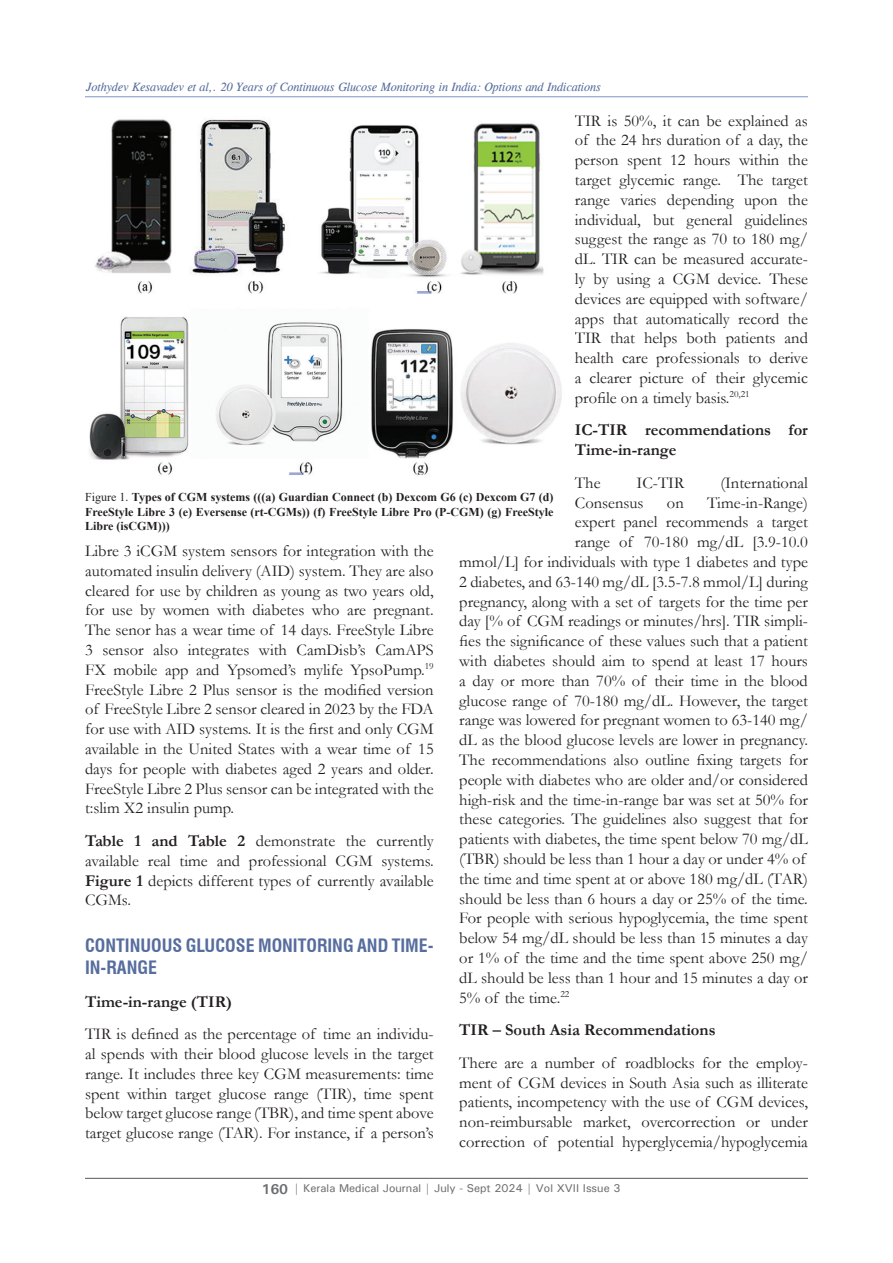
<style>
.page{position:relative;width:893px;height:1263px;background:#fff}
.page>*{position:absolute;margin:0;border:0;box-sizing:border-box;transform-origin:0 0}
.Head_1{font:700 condensed 18px/21.6px "Swiss 721 BT";color:#566d9e}
.Para_1{font:16.5px/19.8px "Garamond";color:#231f20;text-align:justify}
.Para_1-2{font:700 16.5px/19.8px "Garamond";color:#231f20}
.Para_1-3{font:700 12px/14.4px "Times New Roman";color:#231f20;text-align:justify}
.t1{font:italic 12px "CG Times";color:#566d9e}
.t2{font:500 11.25px "Univers";color:#6c6d70}
.s1{font-weight:400}
.s2{font-weight:700}
.s3{font-weight:700;font-size:14.25px}
</style>
<div class="page">
<hr style="left:85px;top:1178px;width:723px;height:1px;background:#57585a">
<hr style="left:85px;top:96px;width:723px;height:1px;background:#8b9ed0">
<img style="left:89px;top:119px;width:473px;height:357px">
<p class="t1" style="left:86px;top:80px;width:516px">Jothydev Kesavadev et al,. 20 Years of Continuous Glucose Monitoring in India: Options and Indications</p>
<p class="Para_1" style="left:575px;top:110px;width:235px">TIR is 50%, it can be explained as of the 24 hrs duration of a day, the person spent 12 hours within the target glycemic range. The target range varies depending upon the individual, but general guidelines suggest the range as 70 to 180 mg/ dL. TIR can be measured accurate&shy;ly by using a CGM device. These devices are equipped with software/ apps that automatically record the TIR that helps both patients and health care professionals to derive a clearer picture of their glycemic profile on a timely basis.<sup>20,21</sup></p>
<p class="Para_1-2" style="left:575px;top:420px;width:235px">IC-TIR recommendations for<br>Time-in-range</p>
<p class="Para_1" style="left:575px;top:472px;width:27px">The</p>
<p class="Para_1" style="left:636px;top:472px;width:49px">IC-TIR</p>
<p class="Para_1" style="left:720px;top:472px;width:89px">(International</p>
<p class="Para_1" style="left:575px;top:492px;width:70px">Consensus</p>
<p class="Para_1" style="left:667px;top:492px;width:18px">on</p>
<p class="Para_1" style="left:707px;top:492px;width:102px">Time-in-Range)</p>
<p class="Para_1" style="left:575px;top:512px;width:235px">expert panel recommends a target</p>
<p class="Para_1" style="left:575px;top:532px;width:235px">range of 70-180 mg/dL [3.9-10.0</p>
<p class="Para_1" style="left:459px;top:551px;width:350px">mmol/L] for individuals with type 1 diabetes and type</p>
<p class="Para_1" style="left:459px;top:571px;width:350px">2 diabetes, and 63-140 mg/dL [3.5-7.8 mmol/L] during</p>
<p class="Para_1" style="left:459px;top:591px;width:350px">pregnancy, along with a set of targets for the time per</p>
<p class="Para_1" style="left:459px;top:611px;width:350px">day [% of CGM readings or minutes/hrs]. TIR simpli-</p>
<p class="Para_1" style="left:459px;top:631px;width:350px">fies the significance of these values such that a patient</p>
<p class="Para_1" style="left:459px;top:650px;width:350px">with diabetes should aim to spend at least 17 hours</p>
<p class="Para_1" style="left:459px;top:670px;width:350px">a day or more than 70% of their time in the blood</p>
<p class="Para_1" style="left:459px;top:690px;width:350px">glucose range of 70-180 mg/dL. However, the target</p>
<p class="Para_1" style="left:459px;top:710px;width:350px">range was lowered for pregnant women to 63-140 mg/</p>
<p class="Para_1" style="left:459px;top:730px;width:350px">dL as the blood glucose levels are lower in pregnancy.</p>
<p class="Para_1" style="left:459px;top:749px;width:350px">The recommendations also outline fixing targets for</p>
<p class="Para_1" style="left:459px;top:769px;width:350px">people with diabetes who are older and/or considered</p>
<p class="Para_1" style="left:459px;top:789px;width:350px">high-risk and the time-in-range bar was set at 50% for</p>
<p class="Para_1" style="left:459px;top:809px;width:350px">these categories. The guidelines also suggest that for</p>
<p class="Para_1" style="left:459px;top:829px;width:350px">patients with diabetes, the time spent below 70 mg/dL</p>
<p class="Para_1" style="left:459px;top:848px;width:348px">(TBR) should be less than 1 hour a day or under 4% of</p>
<p class="Para_1" style="left:459px;top:868px;width:350px">the time and time spent at or above 180 mg/dL (TAR)</p>
<p class="Para_1" style="left:459px;top:888px;width:350px">should be less than 6 hours a day or 25% of the time.</p>
<p class="Para_1" style="left:459px;top:908px;width:350px">For people with serious hypoglycemia, the time spent</p>
<p class="Para_1" style="left:459px;top:928px;width:350px">below 54 mg/dL should be less than 15 minutes a day</p>
<p class="Para_1" style="left:459px;top:947px;width:350px">or 1% of the time and the time spent above 250 mg/</p>
<p class="Para_1" style="left:459px;top:967px;width:350px">dL should be less than 1 hour and 15 minutes a day or</p>
<p class="Para_1" style="left:459px;top:987px;width:112px">5% of the time.<sup>22</sup></p>
<p class="Para_1-2" style="left:459px;top:1020px;width:258px">TIR – South Asia Recommendations</p>
<p class="Para_1" style="left:459px;top:1052px;width:350px">There are a number of roadblocks for the employ&shy;ment of CGM devices in South Asia such as illiterate patients, incompetency with the use of CGM devices, non-reimbursable market, overcorrection or under correction of potential hyperglycemia/hypoglycemia</p>
<p class="Para_1-3" style="left:85px;top:490px;width:470px"><span class="s1">Figure 1.</span> Types of CGM systems (((a) Guardian Connect (b) Dexcom G6 (c) Dexcom G7 (d)<br>FreeStyle Libre 3 (e) Eversense (rt-CGMs)) (f) FreeStyle Libre Pro (P-CGM) (g) FreeStyle Libre (isCGM)))</p>
<p class="Para_1" style="left:85px;top:540px;width:350px">Libre 3 iCGM system sensors for integration with the automated insulin delivery (AID) system. They are also cleared for use by children as young as two years old, for use by women with diabetes who are pregnant.<br>The senor has a wear time of 14 days. FreeStyle Libre 3 sensor also integrates with CamDisb’s CamAPS FX mobile app and Ypsomed’s mylife YpsoPump.<sup>19<br></sup>FreeStyle Libre 2 Plus sensor is the modified version of FreeStyle Libre 2 sensor cleared in 2023 by the FDA for use with AID systems. It is the first and only CGM available in the United States with a wear time of 15 days for people with diabetes aged 2 years and older.<br>FreeStyle Libre 2 Plus sensor can be integrated with the t:slim X2 insulin pump.</p>
<p class="Para_1" style="left:85px;top:830px;width:350px"><span class="s2">Table 1 and Table 2</span> demonstrate the currently available real time and professional CGM systems.<br><span class="s2">Figure 1</span> depicts different types of currently available CGMs.</p>
<p class="Head_1" style="left:85px;top:935px;width:350px">CONTINUOUS GLUCOSE MONITORING AND TIME-<br>IN-RANGE</p>
<p class="Para_1-2" style="left:85px;top:991px;width:148px">Time-in-range (TIR)</p>
<p class="Para_1" style="left:85px;top:1024px;width:350px">TIR is defined as the percentage of time an individu&shy;al spends with their blood glucose levels in the target range. It includes three key CGM measurements: time spent within target glucose range (TIR), time spent below target glucose range (TBR), and time spent above target glucose range (TAR). For instance, if a person’s</p>
<p class="t2" style="left:261px;top:1181px;width:360px"><span class="s3">160</span> <span class="s2">|</span> Kerala Medical Journal | July - Sept 2024 | Vol XVII Issue 3</p>
</div>
